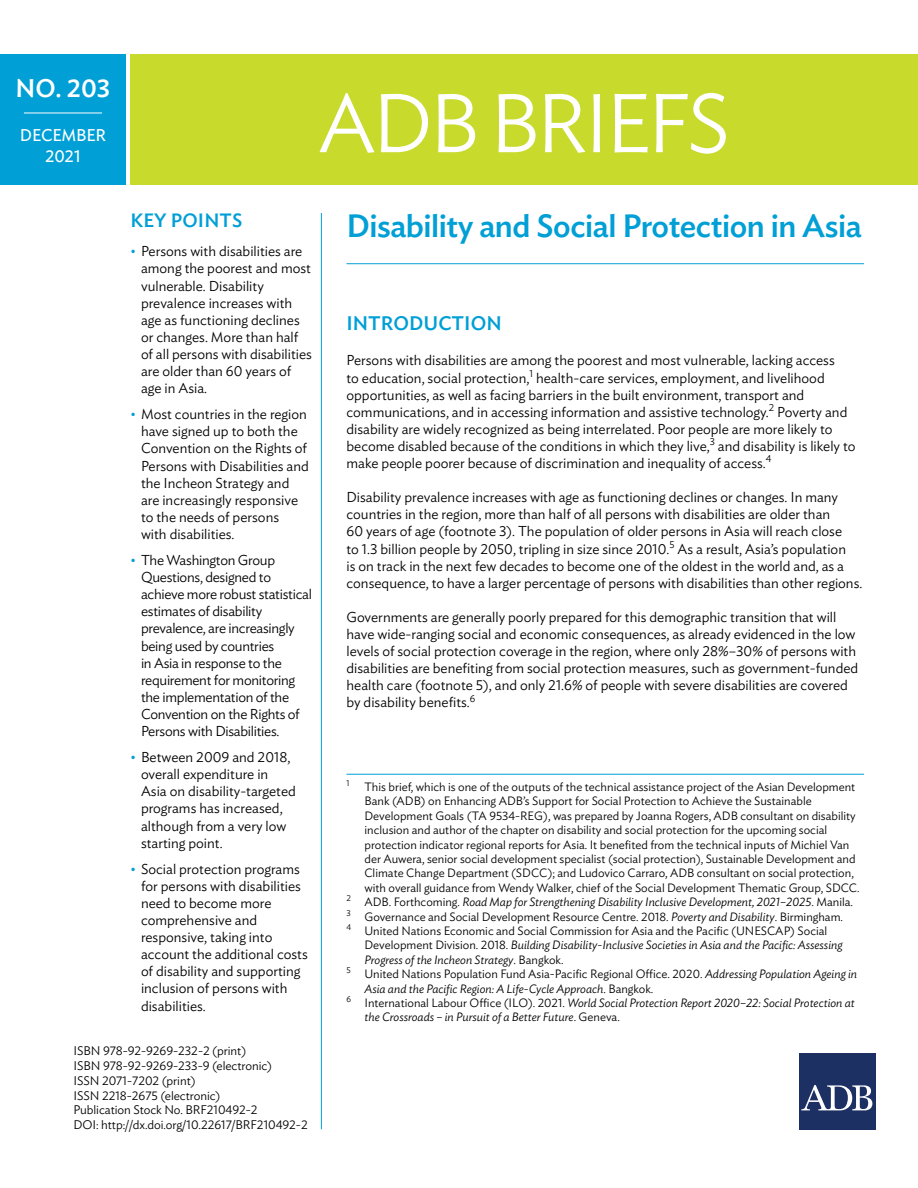
<style>
.page{position:relative;width:918px;height:1188px;background:#fff}
.page>*{position:absolute;margin:0;border:0;box-sizing:border-box;transform-origin:0 0}
.t1{font:300 82.35px "Ideal Sans";letter-spacing:-.04em;color:#fff}
.t2{font:500 31.95px "Ideal Sans";letter-spacing:-.015em;color:#009fd6}
.t3{font:500 25.35px "Ideal Sans";color:#fff}
.t4{font:500 19.5px "Ideal Sans";color:#009fd6}
.t5{font:500 19.2px "Ideal Sans";letter-spacing:.005em;color:#009fd6}
.t6{font:16.95px/20.2px "Ideal Sans";letter-spacing:-.01em;color:#fff;text-align:center}
.t7{font:300 14.25px/17.1px "Ideal Sans";color:#000}
.t8{font:300 14.25px/17.1px "Ideal Sans";letter-spacing:-.02em;color:#000}
.t9{font:300 12.3px/14.9px "Ideal Sans";letter-spacing:-.005em;color:#000}
.t10{font:300 12px "Ideal Sans";color:#000}
.t11{font:italic 300 12px "Ideal Sans";color:#000}
.s1{font-size:13.2px;color:#009fd6}
.s2{font-style:normal}
.s3{font-style:italic}
</style>
<div class="page">
<div style="left:800px;top:1053px;width:76px;height:77px;background:#1c3063"></div>
<svg style="left:801px;top:1085px;width:71px;height:25px"></svg>
<div style="left:130px;top:54px;width:788px;height:130px;background:#c8da2b"></div>
<div style="left:0;top:54px;width:126px;height:130px;background:#009fd6"></div>
<hr style="left:321px;top:213px;width:1px;height:916px;background:#009fd6">
<hr style="left:24px;top:113px;width:78px;height:1px;background:#fff">
<hr style="left:346px;top:263px;width:518px;height:1px;background:#009fd6">
<hr style="left:347px;top:774px;width:517px;height:1px;background:#009fd6">
<h3 class="t3" style="left:16px;top:69px;width:96px">NO. 203</h3>
<p class="t6" style="left:20px;top:124px;width:88px">DECEMBER<br>2021</p>
<h1 class="t1" style="left:318px;top:60px;width:413px">ADB BRIEFS</h1>
<h3 class="t5" style="left:130px;top:206px;width:113px">KEY POINTS</h3>
<p class="t7" style="left:141px;top:242px;width:173px;text-indent:-10px"><span class="s1">•</span> Persons with disabilities are among the poorest and most vulnerable. Disability prevalence increases with age as functioning declines or changes. More than half of all persons with disabilities are older than 60 years of age in Asia.</p>
<p class="t7" style="left:141px;top:405px;width:169px;text-indent:-10px"><span class="s1">•</span> Most countries in the region have signed up to both the<br>Convention on the Rights of<br>Persons with Disabilities and the Incheon Strategy and are increasingly responsive to the needs of persons<br>with disabilities.</p>
<p class="t8" style="left:141px;top:550px;width:172px;text-indent:-10px"><span class="s1">•</span> The Washington Group<br>Questions, designed to achieve more robust statistical estimates of disability prevalence, are increasingly being used by countries<br>in Asia in response to the requirement for monitoring the implementation of the<br>Convention on the Rights of<br>Persons with Disabilities.</p>
<p class="t7" style="left:141px;top:747px;width:156px;text-indent:-10px"><span class="s1">•</span> Between 2009 and 2018, overall expenditure in<br>Asia on disability-targeted programs has increased, although from a very low starting point.</p>
<p class="t7" style="left:141px;top:859px;width:168px;text-indent:-10px"><span class="s1">•</span> Social protection programs for persons with disabilities need to become more comprehensive and responsive, taking into account the additional costs of disability and supporting inclusion of persons with disabilities.</p>
<p class="t9" style="left:74px;top:1042px;width:236px">ISBN 978-92-9269-232-2 (print)<br>ISBN 978-92-9269-233-9 (electronic)<br>ISSN 2071-7202 (print)<br>ISSN 2218-2675 (electronic)<br>Publication Stock No. BRF210492-2<br>DOI: http://dx.doi.org/10.22617/BRF210492-2</p>
<h2 class="t2" style="left:346px;top:201px;width:517px">Disability and Social Protection in Asia</h2>
<h3 class="t4" style="left:346px;top:308px;width:157px">INTRODUCTION</h3>
<p class="t7" style="left:346px;top:351px;width:511px">Persons with disabilities are among the poorest and most vulnerable, lacking access<br>to education, social protection,<sup>1</sup> health-care services, employment, and livelihood opportunities, as well as facing barriers in the built environment, transport and communications, and in accessing information and assistive technology.<sup>2</sup> Poverty and disability are widely recognized as being interrelated. Poor people are more likely to become disabled because of the conditions in which they live,<sup>3</sup> and disability is likely to make people poorer because of discrimination and inequality of access.<sup>4</sup></p>
<p class="t7" style="left:346px;top:487px;width:517px">Disability prevalence increases with age as functioning declines or changes. In many countries in the region, more than half of all persons with disabilities are older than<br>60 years of age (footnote 3). The population of older persons in Asia will reach close<br>to 1.3 billion people by 2050, tripling in size since 2010.<sup>5</sup> As a result, Asia’s population<br>is on track in the next few decades to become one of the oldest in the world and, as a consequence, to have a larger percentage of persons with disabilities than other regions.</p>
<p class="t7" style="left:346px;top:607px;width:513px">Governments are generally poorly prepared for this demographic transition that will have wide-ranging social and economic consequences, as already evidenced in the low levels of social protection coverage in the region, where only 28%–30% of persons with disabilities are benefiting from social protection measures, such as government-funded health care (footnote 5), and only 21.6% of people with severe disabilities are covered by disability benefits.<sup>6</sup></p>
<p class="t10" style="left:347px;top:778px;width:510px"><sup>1</sup> This brief, which is one of the outputs of the technical assistance project of the Asian Development</p>
<p class="t10" style="left:365px;top:792px;width:449px">Bank (ADB) on Enhancing ADB’s Support for Social Protection to Achieve the Sustainable</p>
<p class="t10" style="left:365px;top:807px;width:493px">Development Goals (TA 9534-REG), was prepared by Joanna Rogers, ADB consultant on disability</p>
<p class="t10" style="left:365px;top:821px;width:464px">inclusion and author of the chapter on disability and social protection for the upcoming social</p>
<p class="t10" style="left:365px;top:835px;width:486px">protection indicator regional reports for Asia. It benefited from the technical inputs of Michiel Van</p>
<p class="t10" style="left:365px;top:850px;width:493px">der Auwera, senior social development specialist (social protection), Sustainable Development and</p>
<p class="t10" style="left:365px;top:864px;width:491px">Climate Change Department (SDCC); and Ludovico Carraro, ADB consultant on social protection,</p>
<p class="t10" style="left:365px;top:879px;width:497px">with overall guidance from Wendy Walker, chief of the Social Development Thematic Group, SDCC.</p>
<p class="t11" style="left:347px;top:893px;width:508px"><sup>2</sup> <span class="s2">ADB. Forthcoming.</span> Road Map for Strengthening Disability Inclusive Development, 2021–2025<span class="s2">. Manila.</span></p>
<p class="t10" style="left:347px;top:907px;width:498px"><sup>3</sup> Governance and Social Development Resource Centre. 2018. <span class="s3">Poverty and Disability</span>. Birmingham.</p>
<p class="t10" style="left:347px;top:922px;width:482px"><sup>4</sup> United Nations Economic and Social Commission for Asia and the Pacific (UNESCAP) Social</p>
<p class="t11" style="left:365px;top:936px;width:480px"><span class="s2">Development Division. 2018.</span> Building Disability-Inclusive Societies in Asia and the Pacific: Assessing</p>
<p class="t11" style="left:365px;top:951px;width:201px">Progress of the Incheon Strategy<span class="s2">. Bangkok.</span></p>
<p class="t10" style="left:347px;top:965px;width:512px"><sup>5</sup> United Nations Population Fund Asia-Pacific Regional Office. 2020. <span class="s3">Addressing Population Ageing in</span></p>
<p class="t11" style="left:365px;top:979px;width:290px">Asia and the Pacific Region: A Life-Cycle Approach<span class="s2">. Bangkok.</span></p>
<p class="t11" style="left:347px;top:994px;width:510px"><sup>6</sup> <span class="s2">International Labour Office (ILO). 2021.</span> World Social Protection Report 2020–22: Social Protection at</p>
<p class="t11" style="left:365px;top:1008px;width:257px">the Crossroads – in Pursuit of a Better Future<span class="s2">. Geneva.</span></p>
</div>
